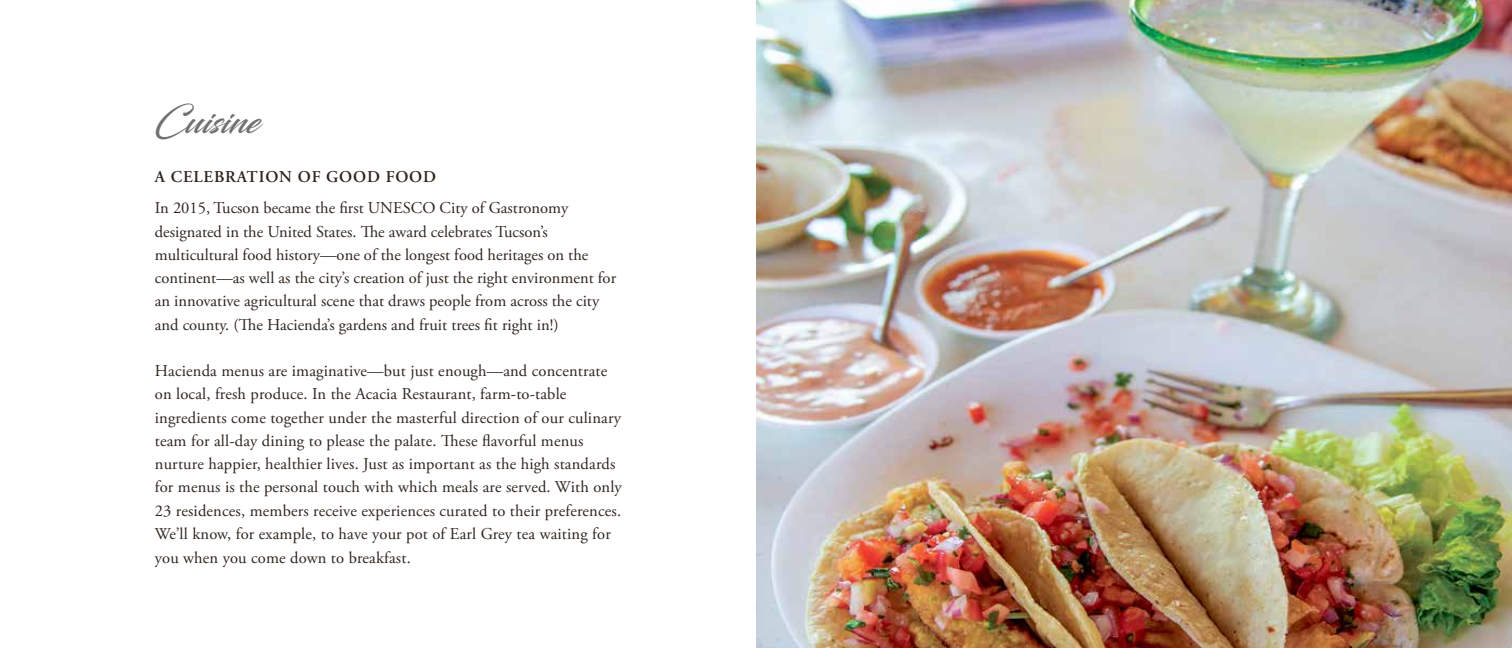
<style>
.page{position:relative;width:1512px;height:648px;background:#fff}
.page>*{position:absolute;margin:0;border:0;box-sizing:border-box;transform-origin:0 0}
.t1{font:36px "Blacksword";color:#6f7173}
.t2{font:16.5px/23.4px "Adobe Garamond Pro";letter-spacing:.01em;color:#2e251e}
.t3{font:600 16.5px "Adobe Garamond Pro";letter-spacing:.05em;color:#2e251e}
</style>
<div class="page">
<img style="left:756px;top:0;width:756px;height:648px">
<h1 class="t1" style="left:155px;top:100px;width:106px">Cuisine</h1>
<p class="t3" style="left:155px;top:167px;width:283px">A CELEBRATION OF GOOD FOOD</p>
<p class="t2" style="left:155px;top:197px;width:463px">In 2015, Tucson became the first UNESCO City of Gastronomy designated in the United States. The award celebrates Tucson’s multicultural food history—one of the longest food heritages on the continent—as well as the city’s creation of just the right environment for an innovative agricultural scene that draws people from across the city and county. (The Hacienda’s gardens and fruit trees fit right in!)</p>
<p class="t2" style="left:155px;top:360px;width:469px">Hacienda menus are imaginative—but just enough—and concentrate on local, fresh produce. In the Acacia Restaurant, farm-to-table ingredients come together under the masterful direction of our culinary team for all-day dining to please the palate. These flavorful menus nurture happier, healthier lives. Just as important as the high standards for menus is the personal touch with which meals are served. With only 23 residences, members receive experiences curated to their preferences.<br>We’ll know, for example, to have your pot of Earl Grey tea waiting for you when you come down to breakfast.</p>
</div>
